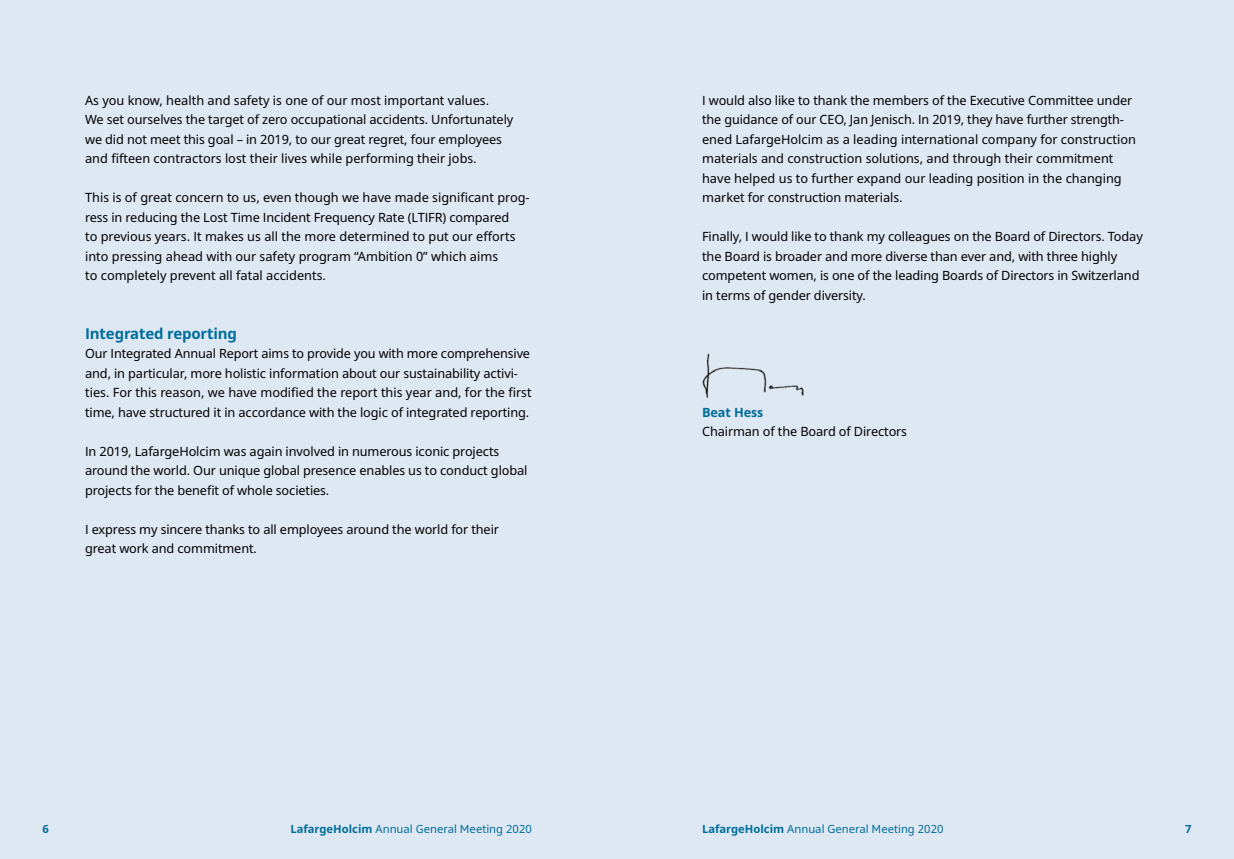
<style>
.page{position:relative;width:1234px;height:859px;background:#fff}
.page>*{position:absolute;margin:0;border:0;box-sizing:border-box;transform-origin:0 0}
.t1{font:700 15px "LH Noto Sans";letter-spacing:-.01em;color:#006d9c}
.t2{font:12.75px/19.5px "LH Noto Sans";letter-spacing:-.01em;color:#000}
.t3{font:700 12.75px "LH Noto Sans";letter-spacing:-.01em;color:#006d9c}
.t4{font:11.25px "LH Noto Sans";color:#006d9c}
.t5{font:700 11.25px "LH Noto Sans";color:#006d9c}
.s1{font-weight:700}
</style>
<div class="page">
<div style="left:0;top:0;width:1233px;height:859px;background:#dee8f3"></div>
<img style="left:702px;top:353px;width:102px;height:44px">
<p class="t2" style="left:85px;top:90px;width:429px">As you know, health and safety is one of our most important values.<br>We set ourselves the target of zero occupational accidents. Unfortunately we did not meet this goal – in 2019, to our great regret, four employees and fifteen contractors lost their lives while performing their jobs.</p>
<p class="t2" style="left:85px;top:187px;width:446px">This is of great concern to us, even though we have made significant prog&shy;ress in reducing the Lost Time Incident Frequency Rate (LTIFR) compared<br>to previous years. It makes us all the more determined to put our efforts into pressing ahead with our safety program “Ambition 0” which aims<br>to completely prevent all fatal accidents.</p>
<p class="t1" style="left:85px;top:323px;width:153px">Integrated reporting</p>
<p class="t2" style="left:85px;top:343px;width:448px">Our Integrated Annual Report aims to provide you with more comprehensive and, in particular, more holistic information about our sustainability activi&shy;ties. For this reason, we have modified the report this year and, for the first time, have structured it in accordance with the logic of integrated reporting.</p>
<p class="t2" style="left:85px;top:441px;width:444px">In 2019, LafargeHolcim was again involved in numerous iconic projects around the world. Our unique global presence enables us to conduct global projects for the benefit of whole societies.</p>
<p class="t2" style="left:85px;top:519px;width:415px">I express my sincere thanks to all employees around the world for their great work and commitment.</p>
<p class="t2" style="left:702px;top:90px;width:435px">I would also like to thank the members of the Executive Committee under the guidance of our CEO, Jan Jenisch. In 2019, they have further strength&shy;ened LafargeHolcim as a leading international company for construction materials and construction solutions, and through their commitment have helped us to further expand our leading position in the changing market for construction materials.</p>
<p class="t2" style="left:702px;top:226px;width:442px">Finally, I would like to thank my colleagues on the Board of Directors. Today the Board is broader and more diverse than ever and, with three highly competent women, is one of the leading Boards of Directors in Switzerland in terms of gender diversity.</p>
<p class="t3" style="left:702px;top:404px;width:63px">Beat Hess</p>
<p class="t2" style="left:702px;top:421px;width:206px">Chairman of the Board of Directors</p>
<p class="t5" style="left:43px;top:822px;width:8px">6</p>
<p class="t4" style="left:290px;top:822px;width:243px"><span class="s1">LafargeHolcim</span> Annual General Meeting 2020</p>
<p class="t4" style="left:702px;top:822px;width:243px"><span class="s1">LafargeHolcim</span> Annual General Meeting 2020</p>
<p class="t5" style="left:1184px;top:822px;width:8px">7</p>
</div>
